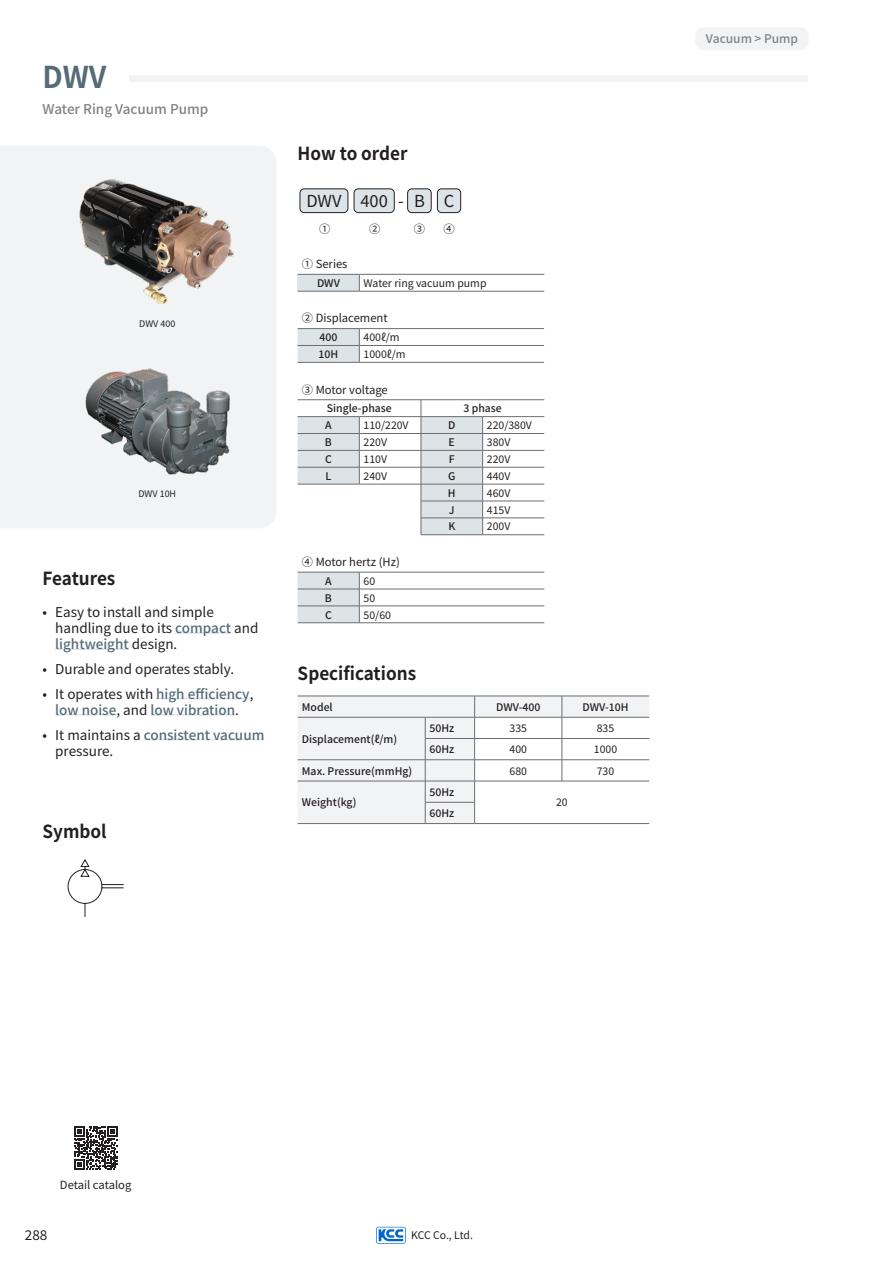
<style>
.page{position:relative;width:893px;height:1263px;background:#fff}
.page>*{position:absolute;margin:0;border:0;box-sizing:border-box;transform-origin:0 0}
.t1{font:700 30px "Noto Sans KR";color:#556c78;scale:.95 1}
.t2{font:700 18px "Noto Sans KR";color:#231f20;scale:.95 1}
.HTO_BOX{font:16.5px "Noto Sans KR";color:#231f20}
.HTO_Tracking{font:16.5px "Noto Sans KR";color:#231f20}
.t3{font:13.5px/16.2px "Noto Sans KR";color:#231f20}
.t4{font:500 13.5px/16.2px "Noto Sans KR";color:#556c78;text-align:center}
.H1_Description{font:500 13.5px "Noto Sans KR";color:#808285}
.t5{font:13.5px "Noto Sans KR";color:#231f20}
.Breadcrumb{font:500 12px "Noto Sans KR";letter-spacing:-.005em;color:#808285}
.Body{font:11.25px "Noto Sans KR";color:#231f20}
.Table_B{font:10.5px "Noto Sans KR";color:#231f20}
.Table_H{font:500 10.5px "Noto Sans KR";color:#231f20}
.Body_Table_Small{font:9px "Noto Sans KR";color:#231f20}
.s1{font-weight:500;color:#556c78}
.s2{font-weight:400;color:#231f20}
</style>
<div class="page">
<svg style="left:376px;top:1227px;width:30px;height:17px"></svg>
<div style="left:43px;top:76px;width:765px;height:6px;background:#f2f3f4"></div>
<div style="left:298px;top:274px;width:61px;height:17px;background:#dde4e8"></div>
<hr style="left:298px;top:291px;width:61px;height:1px;background:#6c6d70">
<hr style="left:359px;top:291px;width:185px;height:1px;background:#6c6d70">
<hr style="left:298px;top:274px;width:61px;height:1px;background:#6c6d70">
<hr style="left:359px;top:274px;width:185px;height:1px;background:#6c6d70">
<svg style="left:359px;top:274px;width:1px;height:17px"></svg>
<div style="left:0;top:146px;width:276px;height:382px;background:#f2f3f4"></div>
<div style="left:43px;top:64px;width:86px;height:24px;background:#fff"></div>
<hr style="left:175px;top:632px;width:56px;height:2px;background:#dee4e8">
<hr style="left:55px;top:648px;width:74px;height:2px;background:#dee4e8">
<hr style="left:156px;top:698px;width:94px;height:1px;background:#dee4e8">
<hr style="left:55px;top:714px;width:61px;height:1px;background:#dee4e8">
<hr style="left:150px;top:714px;width:85px;height:1px;background:#dee4e8">
<hr style="left:144px;top:739px;width:120px;height:1px;background:#dee4e8">
<div style="left:300px;top:189px;width:48px;height:24px;background:#dde4e8;border-radius:4px"></div>
<div style="left:300px;top:188px;width:48px;height:25px;border:1px solid #231f20;border-radius:4px"></div>
<div style="left:354px;top:189px;width:40px;height:24px;background:#dde4e8;border-radius:4px"></div>
<div style="left:354px;top:188px;width:41px;height:25px;border:1px solid #231f20;border-radius:4px"></div>
<div style="left:408px;top:189px;width:23px;height:24px;background:#dde4e8;border-radius:4px"></div>
<div style="left:407px;top:188px;width:25px;height:25px;border:1px solid #231f20;border-radius:4px"></div>
<div style="left:437px;top:189px;width:24px;height:24px;background:#dde4e8;border-radius:4px"></div>
<div style="left:437px;top:188px;width:24px;height:25px;border:1px solid #231f20;border-radius:4px"></div>
<div style="left:695px;top:27px;width:114px;height:23px;background:#f2f3f4;border-radius:9px"></div>
<svg style="left:74px;top:1126px;width:43px;height:43px"></svg>
<svg style="left:68px;top:859px;width:56px;height:58px"></svg>
<hr style="left:298px;top:328px;width:61px;height:1px;background:#6c6d70">
<hr style="left:359px;top:328px;width:185px;height:1px;background:#6c6d70">
<hr style="left:359px;top:345px;width:185px;height:1px;background:#6c6d70">
<hr style="left:298px;top:362px;width:61px;height:1px;background:#6c6d70">
<hr style="left:359px;top:362px;width:185px;height:1px;background:#6c6d70">
<svg style="left:298px;top:329px;width:62px;height:33px;background:#d6dde1"></svg>
<hr style="left:359px;top:572px;width:185px;height:1px;background:#6c6d70">
<hr style="left:359px;top:589px;width:185px;height:1px;background:#6c6d70">
<hr style="left:359px;top:606px;width:185px;height:1px;background:#6c6d70">
<hr style="left:359px;top:622px;width:185px;height:1px;background:#6c6d70">
<svg style="left:298px;top:572px;width:62px;height:51px;background:#d3dade"></svg>
<hr style="left:298px;top:823px;width:127px;height:1px;background:#6c6d70">
<hr style="left:425px;top:823px;width:50px;height:1px;background:#6c6d70">
<hr style="left:475px;top:823px;width:87px;height:1px;background:#6c6d70">
<hr style="left:562px;top:823px;width:87px;height:1px;background:#6c6d70">
<svg style="left:298px;top:696px;width:351px;height:127px"></svg>
<hr style="left:425px;top:781px;width:50px;height:1px;background:#6c6d70">
<hr style="left:298px;top:399px;width:61px;height:1px;background:#6c6d70">
<hr style="left:359px;top:399px;width:62px;height:1px;background:#6c6d70">
<hr style="left:421px;top:399px;width:62px;height:1px;background:#6c6d70">
<hr style="left:483px;top:399px;width:61px;height:1px;background:#6c6d70">
<hr style="left:483px;top:416px;width:61px;height:1px;background:#6c6d70">
<hr style="left:483px;top:433px;width:61px;height:1px;background:#6c6d70">
<hr style="left:483px;top:450px;width:61px;height:1px;background:#6c6d70">
<hr style="left:483px;top:467px;width:61px;height:1px;background:#6c6d70">
<hr style="left:483px;top:484px;width:61px;height:1px;background:#6c6d70">
<hr style="left:483px;top:501px;width:61px;height:1px;background:#6c6d70">
<hr style="left:483px;top:518px;width:61px;height:1px;background:#6c6d70">
<svg style="left:298px;top:400px;width:185px;height:135px"></svg>
<hr style="left:421px;top:534px;width:62px;height:1px;background:#6c6d70">
<hr style="left:483px;top:534px;width:61px;height:1px;background:#6c6d70">
<img style="left:78px;top:172px;width:159px;height:133px">
<img style="left:84px;top:365px;width:147px;height:110px">
<h1 class="t1" style="left:43px;top:60px;width:69px">DWV</h1>
<p class="H1_Description" style="left:43px;top:101px;width:167px">Water Ring Vacuum Pump</p>
<p class="Body_Table_Small" style="left:139px;top:318px;width:38px">DWV 400</p>
<p class="Body_Table_Small" style="left:138px;top:488px;width:39px">DWV 10H</p>
<h2 class="t2" style="left:43px;top:568px;width:78px">Features</h2>
<p class="t3" style="left:55px;top:604px;width:205px;text-indent:-13px">• Easy to install and simple handling due to its <span class="s1">compact</span> and <span class="s1">lightweight</span> design.</p>
<p class="t3" style="left:43px;top:661px;width:191px">• Durable and operates stably.</p>
<p class="t4" style="left:43px;top:686px;width:212px"><span class="s2">• It operates with</span> high efficiency<span class="s2">, </span>low noise<span class="s2">, and</span> low vibration<span class="s2">.</span></p>
<p class="t3" style="left:55px;top:727px;width:211px;text-indent:-13px">• It maintains a <span class="s1">consistent vacuum </span>pressure.</p>
<h2 class="t2" style="left:43px;top:821px;width:69px">Symbol</h2>
<h2 class="t2" style="left:298px;top:143px;width:117px">How to order</h2>
<p class="HTO_BOX" style="left:306px;top:192px;width:37px">DWV</p>
<p class="HTO_BOX" style="left:360px;top:192px;width:29px">400</p>
<p class="HTO_Tracking" style="left:398px;top:192px;width:7px">-</p>
<p class="HTO_BOX" style="left:414px;top:192px;width:12px">B</p>
<p class="HTO_BOX" style="left:444px;top:192px;width:12px">C</p>
<p class="Body" style="left:319px;top:222px;width:13px">①</p>
<p class="Body" style="left:369px;top:222px;width:16px">② ➂</p>
<p class="Body" style="left:444px;top:222px;width:13px">➃</p>
<p class="Body" style="left:302px;top:258px;width:47px">① Series</p>
<p class="Table_H" style="left:317px;top:277px;width:24px">DWV</p>
<p class="Table_B" style="left:364px;top:277px;width:124px">Water ring vacuum pump</p>
<p class="Body" style="left:302px;top:312px;width:87px">② Displacement</p>
<p class="Table_H" style="left:319px;top:331px;width:19px">400</p>
<p class="Table_B" style="left:364px;top:331px;width:38px">400ℓ/m</p>
<p class="Table_H" style="left:319px;top:348px;width:21px">10H</p>
<p class="Table_B" style="left:364px;top:348px;width:43px">1000ℓ/m</p>
<p class="Body" style="left:302px;top:383px;width:87px">➂ Motor voltage</p>
<p class="Table_H" style="left:327px;top:403px;width:67px">Single-phase</p>
<p class="Table_H" style="left:463px;top:403px;width:40px">3 phase</p>
<p class="Table_H" style="left:325px;top:419px;width:8px">A</p>
<p class="Table_B" style="left:364px;top:419px;width:47px">110/220V</p>
<p class="Table_H" style="left:448px;top:419px;width:9px">D</p>
<p class="Table_B" style="left:487px;top:419px;width:47px">220/380V</p>
<p class="Table_H" style="left:325px;top:436px;width:9px">B</p>
<p class="Table_B" style="left:364px;top:436px;width:25px">220V</p>
<p class="Table_H" style="left:449px;top:436px;width:8px">E</p>
<p class="Table_B" style="left:487px;top:436px;width:25px">380V</p>
<p class="Table_H" style="left:325px;top:453px;width:8px">C</p>
<p class="Table_B" style="left:364px;top:453px;width:25px">110V</p>
<p class="Table_H" style="left:449px;top:453px;width:7px">F</p>
<p class="Table_B" style="left:487px;top:453px;width:25px">220V</p>
<p class="Table_H" style="left:326px;top:470px;width:7px">L</p>
<p class="Table_B" style="left:364px;top:470px;width:25px">240V</p>
<p class="Table_H" style="left:448px;top:470px;width:9px">G</p>
<p class="Table_B" style="left:487px;top:470px;width:25px">440V</p>
<p class="Table_H" style="left:448px;top:487px;width:9px">H</p>
<p class="Table_B" style="left:487px;top:487px;width:25px">460V</p>
<p class="Table_H" style="left:449px;top:504px;width:7px">J</p>
<p class="Table_B" style="left:487px;top:504px;width:25px">415V</p>
<p class="Table_H" style="left:448px;top:521px;width:8px">K</p>
<p class="Table_B" style="left:487px;top:521px;width:25px">200V</p>
<p class="Body" style="left:302px;top:555px;width:99px">➃ Motor hertz (Hz)</p>
<p class="Table_H" style="left:325px;top:575px;width:8px">A</p>
<p class="Table_B" style="left:364px;top:575px;width:13px">60</p>
<p class="Table_H" style="left:325px;top:592px;width:9px">B</p>
<p class="Table_B" style="left:364px;top:592px;width:13px">50</p>
<p class="Table_H" style="left:325px;top:609px;width:8px">C</p>
<p class="Table_B" style="left:364px;top:609px;width:29px">50/60</p>
<h2 class="t2" style="left:298px;top:663px;width:126px">Specifications</h2>
<p class="Table_H" style="left:302px;top:701px;width:32px">Model</p>
<p class="Table_H" style="left:496px;top:701px;width:46px">DWV-400</p>
<p class="Table_H" style="left:582px;top:701px;width:48px">DWV-10H</p>
<p class="Table_H" style="left:302px;top:733px;width:97px">Displacement(ℓ/m)</p>
<p class="Table_H" style="left:429px;top:722px;width:26px">50Hz</p>
<p class="Table_B" style="left:509px;top:722px;width:19px">335</p>
<p class="Table_B" style="left:597px;top:722px;width:19px">835</p>
<p class="Table_H" style="left:429px;top:743px;width:26px">60Hz</p>
<p class="Table_B" style="left:509px;top:743px;width:19px">400</p>
<p class="Table_B" style="left:594px;top:743px;width:25px">1000</p>
<p class="Table_H" style="left:302px;top:765px;width:112px">Max. Pressure(mmHg)</p>
<p class="Table_B" style="left:509px;top:765px;width:19px">680</p>
<p class="Table_B" style="left:597px;top:765px;width:19px">730</p>
<p class="Table_H" style="left:302px;top:797px;width:56px">Weight(kg)</p>
<p class="Table_H" style="left:429px;top:786px;width:26px">50Hz</p>
<p class="Table_B" style="left:556px;top:797px;width:13px">20</p>
<p class="Table_H" style="left:429px;top:807px;width:26px">60Hz</p>
<p class="Breadcrumb" style="left:706px;top:32px;width:94px">Vacuum &gt; Pump</p>
<p class="Body" style="left:60px;top:1178px;width:73px">Detail catalog</p>
<p class="t5" style="left:25px;top:1227px;width:24px">288</p>
<p class="Table_B" style="left:411px;top:1230px;width:63px">KCC Co., Ltd.</p>
</div>
